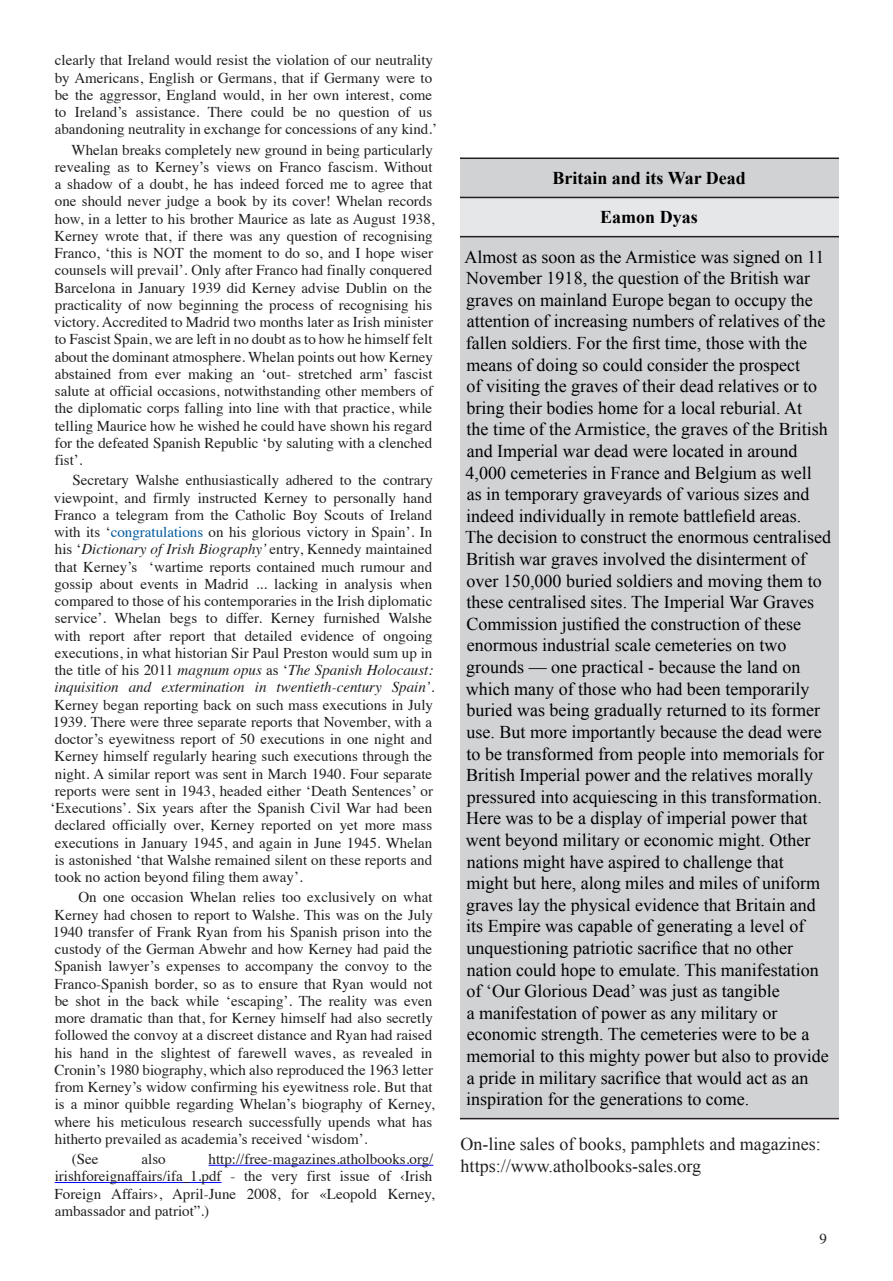
<style>
.page{position:relative;width:893px;height:1281px;background:#fff}
.page>*{position:absolute;margin:0;border:0;box-sizing:border-box;transform-origin:0 0}
.t1{font:18px/21.6px "Times New Roman";color:#000}
.t2{font:18px/21.6px "Times New Roman";color:#231f20}
.t3{font:700 18px "Times New Roman";color:#000}
.Body_Text{font:15px/17.2px "Times";color:#201f1e}
.Body_Text-2{font:15px/17.2px "Times";color:#231f20}
.s1{color:#005a9e}
.s2{font-style:italic}
.s3{color:#231f20}
</style>
<div class="page">
<hr style="left:208px;top:1165px;width:225px;height:1px;background:#00f">
<hr style="left:55px;top:1182px;width:166px;height:1px;background:#00f">
<div style="left:460px;top:159px;width:378px;height:959px;background:#d1d2d4"></div>
<div style="left:460px;top:197px;width:378px;height:40px;background:#e6e7e9"></div>
<hr style="left:460px;top:158px;width:378px;height:1px;background:#231f20">
<hr style="left:460px;top:197px;width:378px;height:1px;background:#231f20">
<hr style="left:460px;top:236px;width:378px;height:1px;background:#231f20">
<hr style="left:460px;top:1118px;width:378px;height:1px;background:#231f20">
<p class="Body_Text-2" style="left:55px;top:50px;width:384px">clearly that Ireland would resist the violation of our neutrality by Americans, English or Germans, that if Germany were to be the aggressor, England would, in her own interest, come to Ireland’s assistance. There could be no question of us abandoning neutrality in exchange for concessions of any kind.’</p>
<p class="Body_Text" style="left:54px;top:140px;width:382px;text-indent:18px">Whelan breaks completely new ground in being particularly revealing as to Kerney’s views on Franco fascism. Without a shadow of a doubt, he has indeed forced me to agree that one should never judge a book by its cover! Whelan records how, in a letter to his brother Maurice as late as August 1938, Kerney wrote that, if there was any question of recognising Franco, ‘this is NOT the moment to do so, and I hope wiser counsels will prevail’. Only after Franco had finally conquered Barcelona in January 1939 did Kerney advise Dublin on the practicality of now beginning the process of recognising his victory. Accredited to Madrid two months later as Irish minister to Fascist Spain, we are left in no doubt as to how he himself felt about the dominant atmosphere. Whelan points out how Kerney abstained from ever making an ‘out- stretched arm’ fascist salute at official occasions, notwithstanding other members of the diplomatic corps falling into line with that practice, while telling Maurice how he wished he could have shown his regard for the defeated Spanish Republic ‘by saluting with a clenched fist’.</p>
<p class="Body_Text" style="left:50px;top:470px;width:385px;text-indent:22px">Secretary Walshe enthusiastically adhered to the contrary viewpoint, and firmly instructed Kerney to personally hand Franco a telegram from the Catholic Boy Scouts of Ireland with its ‘<span class="s1">congratulations</span> on his glorious victory in Spain’. In his ‘<span class="s2">Dictionary of Irish Biography’</span> entry, Kennedy maintained that Kerney’s ‘wartime reports contained much rumour and gossip about events in Madrid ... lacking in analysis when compared to those of his contemporaries in the Irish diplomatic service’. Whelan begs to differ. Kerney furnished Walshe with report after report that detailed evidence of ongoing executions, in what historian Sir Paul Preston would sum up in the title of his 2011 <span class="s2">magnum opus</span> as ‘<span class="s2">The Spanish Holocaust: inquisition and extermination in twentieth-century Spain’</span>.<br>Kerney began reporting back on such mass executions in July 1939. There were three separate reports that November, with a doctor’s eyewitness report of 50 executions in one night and Kerney himself regularly hearing such executions through the night. A similar report was sent in March 1940. Four separate reports were sent in 1943, headed either ‘Death Sentences’ or ‘Executions’. Six years after the Spanish Civil War had been declared officially over, Kerney reported on yet more mass executions in January 1945, and again in June 1945. Whelan is astonished ‘that Walshe remained silent on these reports and took no action beyond filing them away’.</p>
<p class="Body_Text" style="left:53px;top:887px;width:383px;text-indent:25px">On one occasion Whelan relies too exclusively on what Kerney had chosen to report to Walshe. This was on the July 1940 transfer of Frank Ryan from his Spanish prison into the custody of the German Abwehr and how Kerney had paid the Spanish lawyer’s expenses to accompany the convoy to the Franco-Spanish border, so as to ensure that Ryan would not be shot in the back while ‘escaping’. The reality was even more dramatic than that, for Kerney himself had also secretly followed the convoy at a discreet distance and Ryan had raised his hand in the slightest of farewell waves, as revealed in Cronin’s 1980 biography, which also reproduced the 1963 letter from Kerney’s widow confirming his eyewitness role. But that is a minor quibble regarding Whelan’s biography of Kerney, where his meticulous research successfully upends what has hitherto prevailed as academia’s received ‘wisdom’.</p>
<p class="Body_Text" style="left:72px;top:1149px;width:28px">(See</p>
<p class="Body_Text" style="left:141px;top:1149px;width:26px">also</p>
<p class="Body_Text" style="left:55px;top:1149px;width:381px;text-indent:154px"><span class="s3">http://free-magazines.atholbooks.org/ irishforeignaffairs/ifa_1.pdf</span> - the very first issue of ‹Irish Foreign Affairs›, April-June 2008, for «Leopold Kerney, ambassador and patriot”.)</p>
<p class="t3" style="left:552px;top:165px;width:195px">Britain and its War Dead</p>
<p class="t3" style="left:600px;top:205px;width:99px">Eamon Dyas</p>
<p class="t1" style="left:464px;top:246px;width:368px">Almost as soon as the Armistice was signed on 11<br>November 1918, the question of the British war graves on mainland Europe began to occupy the attention of increasing numbers of relatives of the fallen soldiers. For the first time, those with the means of doing so could consider the prospect<br>of visiting the graves of their dead relatives or to bring their bodies home for a local reburial. At<br>the time of the Armistice, the graves of the British and Imperial war dead were located in around 4,000 cemeteries in France and Belgium as well<br>as in temporary graveyards of various sizes and indeed individually in remote battlefield areas.<br>The decision to construct the enormous centralised British war graves involved the disinterment of over 150,000 buried soldiers and moving them to these centralised sites. The Imperial War Graves Commission justified the construction of these enormous industrial scale cemeteries on two grounds — one practical - because the land on which many of those who had been temporarily buried was being gradually returned to its former use. But more importantly because the dead were to be transformed from people into memorials for British Imperial power and the relatives morally pressured into acquiescing in this transformation.<br>Here was to be a display of imperial power that went beyond military or economic might. Other nations might have aspired to challenge that<br>might but here, along miles and miles of uniform graves lay the physical evidence that Britain and its Empire was capable of generating a level of unquestioning patriotic sacrifice that no other nation could hope to emulate. This manifestation of ‘Our Glorious Dead’ was just as tangible<br>a manifestation of power as any military or economic strength. The cemeteries were to be a memorial to this mighty power but also to provide a pride in military sacrifice that would act as an inspiration for the generations to come.</p>
<p class="t2" style="left:460px;top:1133px;width:362px">On-line sales of books, pamphlets and magazines: https://www.atholbooks-sales.org</p>
<p class="Body_Text-2" style="left:819px;top:1229px;width:9px">9</p>
</div>
